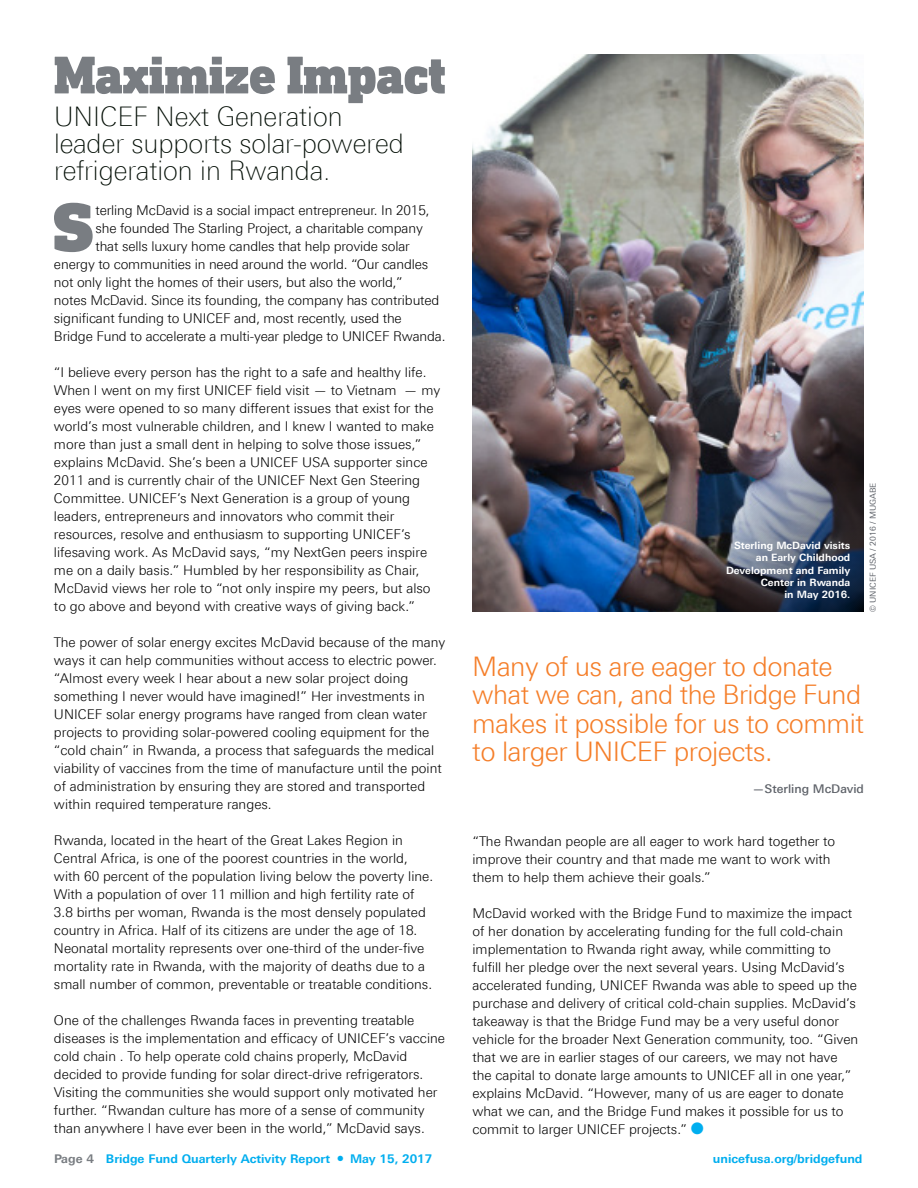
<style>
.page{position:relative;width:918px;height:1188px;background:#fff}
.page>*{position:absolute;margin:0;border:0;box-sizing:border-box;transform-origin:0 0}
.t1{font:900 70.2px "DIN Next Slab Pro";color:#797d82}
.t2{font:900 54px "DIN Next Slab Pro";letter-spacing:-.005em;color:#797d82;scale:.94 1}
.t3{font:300 27px/28.5px "Linotype Univers 330";letter-spacing:-.02em;color:#f57e29}
.t4{font:100 27px/27px "Linotype Univers 230";color:#010c03}
.t5{font:300 13.5px/18px "Linotype Univers 330";color:#000}
.t6{font:700 12px "Linotype Univers 630";color:#00aeef}
.t7{font:500 12px "Linotype Univers 530";color:#5f636a}
.t8{font:700 10.2px/12.3px "Linotype Univers 630";color:#fff;text-align:right}
.t9{font:8.25px "Linotype Univers 430";color:#5f636a}
.s1{color:#00aeef}
.s2{color:#797d82}
</style>
<div class="page">
<img style="left:472px;top:54px;width:392px;height:558px">
<img style="left:598px;top:347px;width:266px;height:265px">
<h2 class="t2" style="left:54px;top:43px;width:418px">Maximize Impact</h2>
<h3 class="t4" style="left:54px;top:103px;width:351px">UNICEF Next Generation leader supports solar-powered refrigeration in Rwanda.</h3>
<h1 class="t1" style="left:53px;top:185px;width:43px">S</h1>
<p class="t5" style="left:95px;top:201px;width:336px">terling McDavid is a social impact entrepreneur. In 2015,</p>
<p class="t5" style="left:95px;top:219px;width:329px">she founded The Starling Project, a charitable company</p>
<p class="t5" style="left:95px;top:237px;width:316px">that sells luxury home candles that help provide solar</p>
<p class="t5" style="left:54px;top:255px;width:376px">energy to communities in need around the world. “Our candles</p>
<p class="t5" style="left:54px;top:273px;width:350px">not only light the homes of their users, but also the world,”</p>
<p class="t5" style="left:54px;top:291px;width:387px">notes McDavid. Since its founding, the company has contributed</p>
<p class="t5" style="left:54px;top:309px;width:349px">significant funding to UNICEF and, most recently, used the</p>
<p class="t5" style="left:54px;top:327px;width:393px">Bridge Fund to accelerate a multi-year pledge to UNICEF Rwanda.</p>
<p class="t5" style="left:54px;top:363px;width:388px">“I believe every person has the right to a safe and healthy life.<br>When I went on my first UNICEF field visit — to Vietnam — my eyes were opened to so many different issues that exist for the world’s most vulnerable children, and I knew I wanted to make more than just a small dent in helping to solve those issues,” explains McDavid. She’s been a UNICEF USA supporter since 2011 and is currently chair of the UNICEF Next Gen Steering Committee. UNICEF’s Next Generation is a group of young leaders, entrepreneurs and innovators who commit their resources, resolve and enthusiasm to supporting UNICEF’s lifesaving work. As McDavid says, “my NextGen peers inspire me on a daily basis.” Humbled by her responsibility as Chair, McDavid views her role to “not only inspire my peers, but also to go above and beyond with creative ways of giving back.”</p>
<p class="t5" style="left:54px;top:633px;width:393px">The power of solar energy excites McDavid because of the many ways it can help communities without access to electric power. “Almost every week I hear about a new solar project doing something I never would have imagined!” Her investments in UNICEF solar energy programs have ranged from clean water projects to providing solar-powered cooling equipment for the “cold chain” in Rwanda, a process that safeguards the medical viability of vaccines from the time of manufacture until the point of administration by ensuring they are stored and transported within required temperature ranges.</p>
<p class="t5" style="left:54px;top:831px;width:381px">Rwanda, located in the heart of the Great Lakes Region in Central Africa, is one of the poorest countries in the world, with 60 percent of the population living below the poverty line.<br>With a population of over 11 million and high fertility rate of 3.8 births per woman, Rwanda is the most densely populated country in Africa. Half of its citizens are under the age of 18.<br>Neonatal mortality represents over one-third of the under-five mortality rate in Rwanda, with the majority of deaths due to a small number of common, preventable or treatable conditions.</p>
<p class="t5" style="left:54px;top:1011px;width:393px">One of the challenges Rwanda faces in preventing treatable diseases is the implementation and efficacy of UNICEF’s vaccine cold chain . To help operate cold chains properly, McDavid decided to provide funding for solar direct-drive refrigerators.<br>Visiting the communities she would support only motivated her further. “Rwandan culture has more of a sense of community than anywhere I have ever been in the world,” McDavid says.</p>
<p class="t8" style="left:726px;top:539px;width:126px">Sterling McDavid visits an Early Childhood<br>Development and Family<br>Center in Rwanda<br>in May 2016.</p>
<p class="t9" style="left:868px;top:612px;width:131px;rotate:-90deg">© UNICEF USA / 2016 / MUGABE</p>
<h3 class="t3" style="left:472px;top:651px;width:393px">Many of us are eager to donate what we can, and the Bridge Fund makes it possible for us to commit to larger UNICEF projects.</h3>
<p class="t7" style="left:753px;top:781px;width:113px">—Sterling McDavid</p>
<p class="t5" style="left:472px;top:832px;width:364px">“The Rwandan people are all eager to work hard together to improve their country and that made me want to work with them to help them achieve their goals.”</p>
<p class="t5" style="left:472px;top:904px;width:387px">McDavid worked with the Bridge Fund to maximize the impact of her donation by accelerating funding for the full cold-chain implementation to Rwanda right away, while committing to fulfill her pledge over the next several years. Using McDavid’s accelerated funding, UNICEF Rwanda was able to speed up the purchase and delivery of critical cold-chain supplies. McDavid’s takeaway is that the Bridge Fund may be a very useful donor vehicle for the broader Next Generation community, too. “Given that we are in earlier stages of our careers, we may not have the capital to donate large amounts to UNICEF all in one year,” explains McDavid. “However, many of us are eager to donate what we can, and the Bridge Fund makes it possible for us to commit to larger UNICEF projects.” <span class="s1">●</span></p>
<p class="t6" style="left:54px;top:1151px;width:380px"><span class="s2">Page 4</span> Bridge Fund Quarterly Activity Report ● May 15, 2017</p>
<p class="t6" style="left:713px;top:1151px;width:151px">unicefusa.org/bridgefund</p>
</div>
